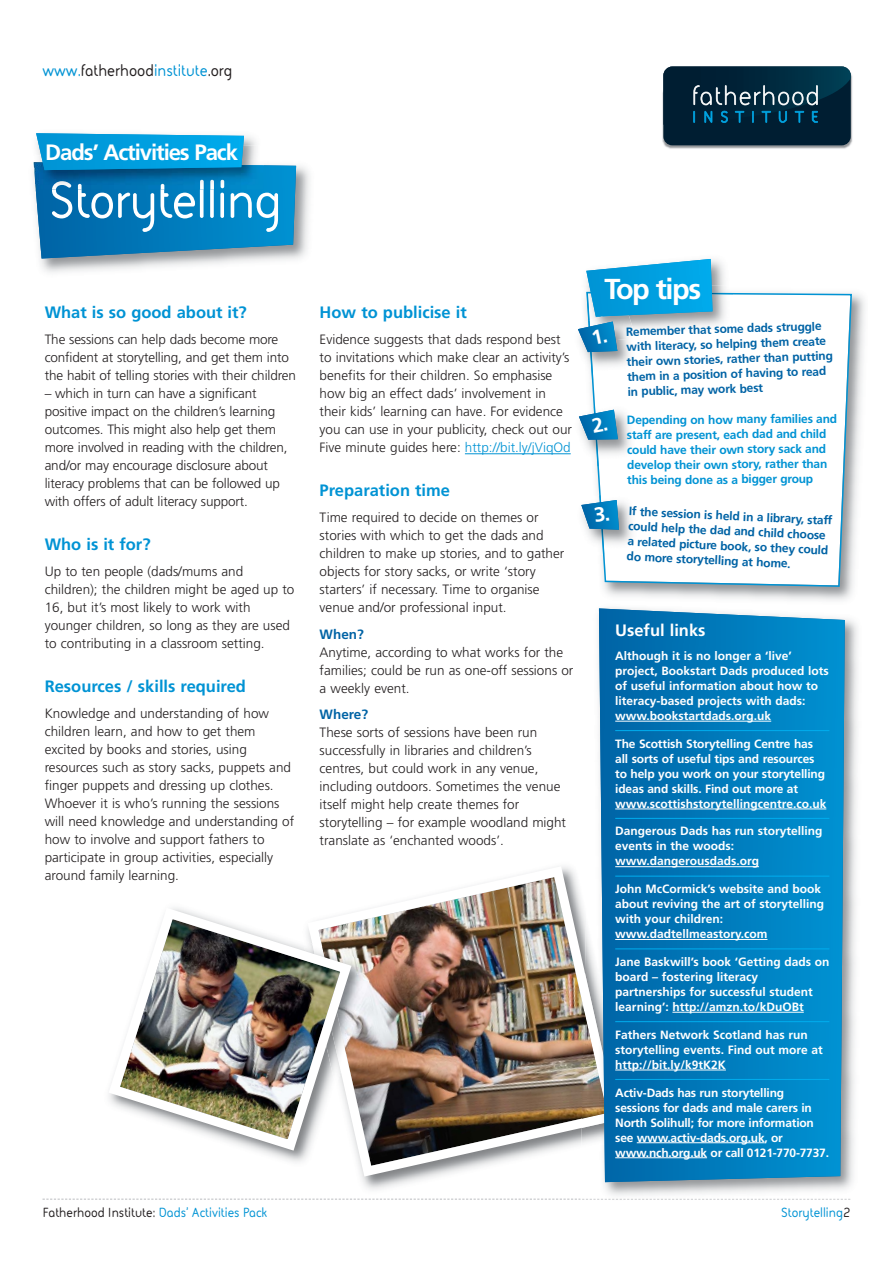
<style>
.page{position:relative;width:893px;height:1263px;background:#fff}
.page>*{position:absolute;margin:0;border:0;box-sizing:border-box;transform-origin:0 0}
.t1{font:700 52.8px "FS Sophie";letter-spacing:-.015em;color:#fff}
.t2{font:700 28.8px "Frutiger LT";letter-spacing:-.05em;color:#fff}
.t3{font:700 22.2px "Frutiger LT";letter-spacing:-.05em;color:#fff}
.t4{font:700 16.5px "Frutiger LT";color:#0093d4}
.t5{font:700 16.5px "FS Sophie";color:#231f20}
.t6{font:700 16.5px "Frutiger LT";color:#fff}
.t7{font:300 13.5px/18px "Frutiger LT";color:#231f20}
.t8{font:700 13.5px "FS Sophie";color:#231f20}
.t9{font:700 13.5px "FS Sophie";color:#0093d4}
.t10{font:700 13.5px "Frutiger LT";color:#0063a5}
.t11{font:700 12px/15px "Frutiger LT";color:#fff}
.t12{font:700 12px/15px "Frutiger LT";color:#0063a5}
.t13{font:700 12px/15px "Frutiger LT";letter-spacing:-.025em;color:#0093d4}
.s1{color:#0093d4}
.s2{color:#231f20}
</style>
<div class="page">
<img style="left:356px;top:866px;width:223px;height:316px">
<hr style="left:465px;top:453px;width:106px;height:1px;background:#0093d4">
<svg style="left:43px;top:1199px;width:536px;height:1px"></svg>
<img style="left:662px;top:74px;width:191px;height:75px">
<div style="left:663px;top:66px;width:188px;height:79px;background:#001e32;border-radius:9px"></div>
<svg style="left:663px;top:66px;width:188px;height:59px"></svg>
<img style="left:40px;top:165px;width:270px;height:108px">
<svg style="left:33px;top:133px;width:263px;height:126px;background:#1f8dc4"></svg>
<img style="left:579px;top:293px;width:286px;height:907px">
<svg style="left:586px;top:292px;width:266px;height:295px"></svg>
<img style="left:710px;top:258px;width:15px;height:27px">
<img style="left:712px;top:285px;width:17px;height:7px">
<img style="left:712px;top:293px;width:24px;height:45px">
<img style="left:712px;top:292px;width:21px;height:29px">
<img style="left:579px;top:352px;width:13px;height:31px">
<img style="left:593px;top:352px;width:51px;height:28px">
<img style="left:589px;top:352px;width:4px;height:29px">
<img style="left:579px;top:407px;width:18px;height:63px">
<img style="left:595px;top:397px;width:49px;height:69px">
<img style="left:594px;top:406px;width:5px;height:61px">
<img style="left:579px;top:495px;width:24px;height:64px">
<img style="left:601px;top:488px;width:44px;height:66px">
<img style="left:599px;top:495px;width:5px;height:59px">
<img style="left:581px;top:896px;width:18px;height:253px">
<img style="left:582px;top:972px;width:17px;height:156px">
<img style="left:582px;top:1010px;width:17px;height:109px">
<img style="left:580px;top:1199px;width:270px;height:1px">
<img style="left:592px;top:601px;width:249px;height:5px">
<svg style="left:599px;top:608px;width:246px;height:574px;background:#087ebc"></svg>
<hr style="left:615px;top:730px;width:214px;height:1px;background:#00aeef">
<hr style="left:615px;top:721px;width:156px;height:1px;background:#fff">
<hr style="left:615px;top:818px;width:214px;height:1px;background:#00aeef">
<hr style="left:615px;top:809px;width:211px;height:1px;background:#fff">
<hr style="left:615px;top:876px;width:214px;height:1px;background:#00aeef">
<hr style="left:615px;top:866px;width:144px;height:1px;background:#fff">
<hr style="left:615px;top:948px;width:214px;height:1px;background:#00aeef">
<hr style="left:615px;top:939px;width:152px;height:1px;background:#fff">
<hr style="left:615px;top:1021px;width:214px;height:1px;background:#00aeef">
<hr style="left:672px;top:1012px;width:132px;height:1px;background:#fff">
<hr style="left:615px;top:1079px;width:214px;height:1px;background:#00aeef">
<hr style="left:615px;top:1070px;width:111px;height:1px;background:#fff">
<hr style="left:637px;top:1142px;width:128px;height:1px;background:#fff">
<hr style="left:615px;top:1157px;width:92px;height:1px;background:#fff">
<img style="left:357px;top:947px;width:18px;height:107px">
<img style="left:109px;top:902px;width:248px;height:254px">
<svg style="left:578px;top:259px;width:134px;height:93px"></svg>
<svg style="left:579px;top:410px;width:39px;height:30px"></svg>
<svg style="left:581px;top:500px;width:38px;height:30px"></svg>
<p class="t5" style="left:43px;top:64px;width:191px"><span class="s1">www.</span>fatherhood<span class="s1">institute</span>.org</p>
<h3 class="t3" style="left:45px;top:143px;width:194px">Dads’ Activities Pack</h3>
<h1 class="t1" style="left:49px;top:179px;width:234px">Storytelling</h1>
<p class="t4" style="left:45px;top:306px;width:204px">What is so good about it?</p>
<p class="t7" style="left:45px;top:332px;width:253px">The sessions can help dads become more confident at storytelling, and get them into the habit of telling stories with their children</p>
<p class="t7" style="left:45px;top:386px;width:244px">– which in turn can have a significant positive impact on the children’s learning outcomes. This might also help get them more involved in reading with the children, and/or may encourage disclosure about literacy problems that can be followed up with offers of adult literacy support.</p>
<p class="t4" style="left:45px;top:538px;width:107px">Who is it for?</p>
<p class="t7" style="left:45px;top:564px;width:251px">Up to ten people (dads/mums and children); the children might be aged up to 16, but it’s most likely to work with younger children, so long as they are used to contributing in a classroom setting.</p>
<p class="t4" style="left:45px;top:680px;width:203px">Resources / skills required</p>
<p class="t7" style="left:45px;top:706px;width:251px">Knowledge and understanding of how children learn, and how to get them excited by books and stories, using resources such as story sacks, puppets and finger puppets and dressing up clothes.<br>Whoever it is who’s running the sessions will need knowledge and understanding of how to involve and support fathers to participate in group activities, especially around family learning.</p>
<p class="t4" style="left:320px;top:306px;width:149px">How to publicise it</p>
<p class="t7" style="left:320px;top:332px;width:254px">Evidence suggests that dads respond best to invitations which make clear an activity’s benefits for their children. So emphasise how big an effect dads’ involvement in their kids’ learning can have. For evidence you can use in your publicity, check out our Five minute guides here: <span class="s1">http://bit.ly/jViqOd</span></p>
<p class="t4" style="left:320px;top:484px;width:132px">Preparation time</p>
<p class="t7" style="left:320px;top:510px;width:246px">Time required to decide on themes or stories with which to get the dads and children to make up stories, and to gather objects for story sacks, or write ‘story starters’ if necessary. Time to organise venue and/or professional input.</p>
<p class="t10" style="left:320px;top:629px;width:46px">When?</p>
<p class="t7" style="left:320px;top:644px;width:255px">Anytime, according to what works for the families; could be run as one-off sessions or a weekly event.</p>
<p class="t10" style="left:320px;top:709px;width:50px">Where?</p>
<p class="t7" style="left:320px;top:725px;width:248px">These sorts of sessions have been run successfully in libraries and children’s centres, but could work in any venue, including outdoors. Sometimes the venue itself might help create themes for storytelling – for example woodland might translate as ‘enchanted woods’.</p>
<h2 class="t2" style="left:605px;top:277px;width:98px">Top tips</h2>
<p class="t12" style="left:625px;top:326px;width:208px;rotate:-2deg">Remember that some dads struggle with literacy, so helping them create their own stories, rather than putting them in a position of having to read in public, may work best</p>
<p class="t13" style="left:627px;top:413px;width:212px">Depending on how many families and staff are present, each dad and child could have their own story sack and develop their own story, rather than this being done as a bigger group</p>
<p class="t12" style="left:629px;top:504px;width:205px;rotate:3deg">If the session is held in a library, staff could help the dad and child choose a related picture book, so they could do more storytelling at home.</p>
<p class="t6" style="left:615px;top:624px;width:92px">Useful links</p>
<p class="t11" style="left:615px;top:649px;width:215px">Although it is no longer a ‘live’ project, Bookstart Dads produced lots of useful information about how to literacy-based projects with dads: www.bookstartdads.org.uk</p>
<p class="t11" style="left:615px;top:737px;width:213px">The Scottish Storytelling Centre has all sorts of useful tips and resources to help you work on your storytelling ideas and skills. Find out more at www.scottishstorytellingcentre.co.uk</p>
<p class="t11" style="left:615px;top:825px;width:209px">Dangerous Dads has run storytelling events in the woods: www.dangerousdads.org</p>
<p class="t11" style="left:615px;top:882px;width:210px">John McCormick’s website and book about reviving the art of storytelling with your children: www.dadtellmeastory.com</p>
<p class="t11" style="left:615px;top:955px;width:216px">Jane Baskwill’s book ‘Getting dads on board – fostering literacy partnerships for successful student learning’: http://amzn.to/kDuOBt</p>
<p class="t11" style="left:615px;top:1028px;width:209px">Fathers Network Scotland has run storytelling events. Find out more at http://bit.ly/k9tK2K</p>
<p class="t11" style="left:615px;top:1086px;width:215px">Activ-Dads has run storytelling sessions for dads and male carers in North Solihull; for more information see www.activ-dads.org.uk, or www.nch.org.uk or call 0121-770-7737.</p>
<p class="t8" style="left:43px;top:1207px;width:226px">Fatherhood Institute: <span class="s1">Dads’ Activities Pack</span></p>
<p class="t9" style="left:781px;top:1207px;width:71px">Storytelling<span class="s2">2</span></p>
</div>
